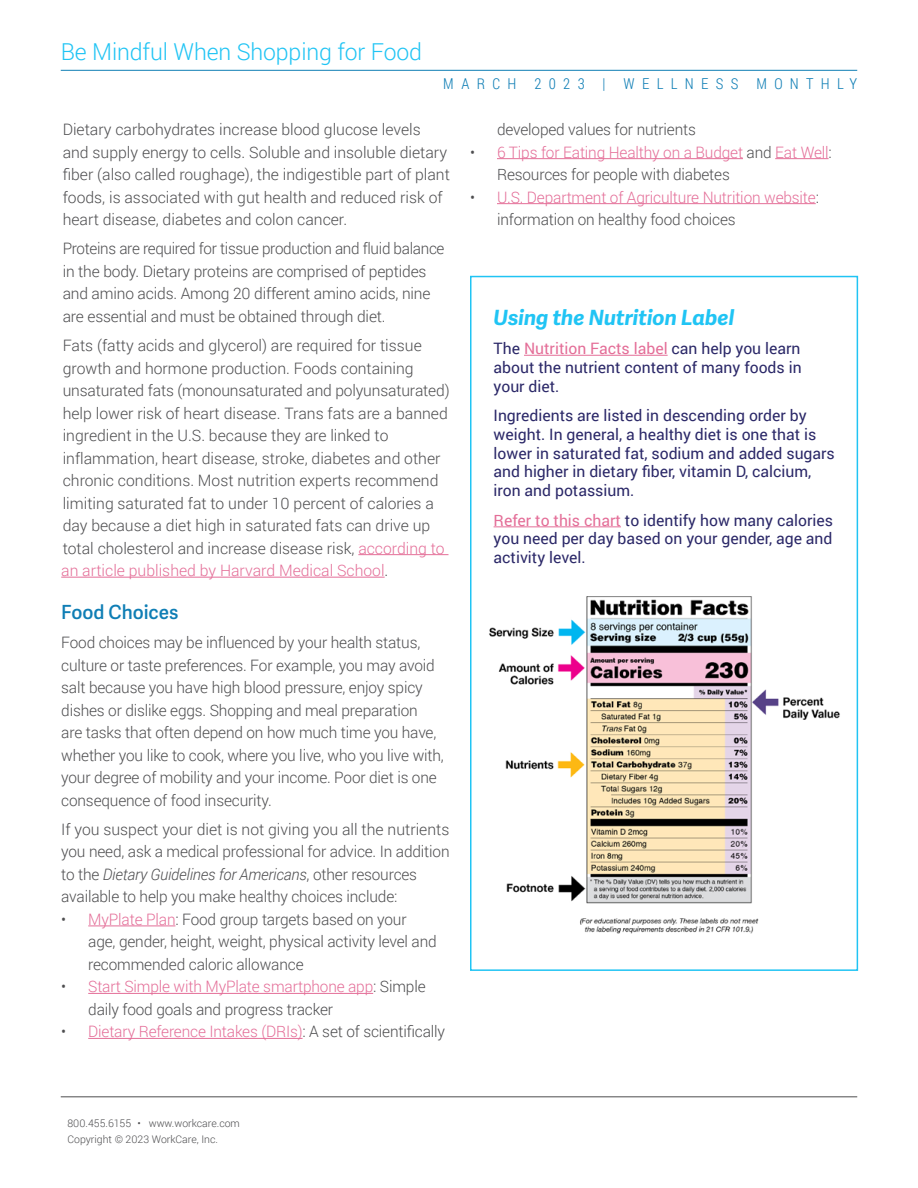
<style>
.page{position:relative;width:918px;height:1188px;background:#fff}
.page>*{position:absolute;margin:0;border:0;box-sizing:border-box;transform-origin:0 0}
.t1{font:300 23.25px "Roboto";letter-spacing:-.005em;color:#20c4f4}
.t2{font:italic 700 21px "Adelle Sans";letter-spacing:-.005em;color:#20c4f4}
.t3{font:600 19.5px "Adelle Sans";color:#0f7eb5}
.t4{font:300 15.75px/22.5px "Roboto";letter-spacing:-.01em;color:#4d4d4f}
.t5{font:15.75px/18.8px "Roboto";color:#2b2868;text-align:justify}
.t6{font:300 15.75px/22.5px "Roboto";letter-spacing:-.01em;color:#e46e98}
.t7{font:300 15px "Roboto Condensed";letter-spacing:.49em;color:#0f7eb5}
.t8{font:300 10.5px/15.6px "Roboto";color:#4d4d4f}
.s1{color:#e46e98}
.s2{font-style:italic}
.s3{color:#4d4d4f}
</style>
<div class="page">
<div style="left:470px;top:276px;width:388px;height:695px;border:2px solid #20c4f4"></div>
<hr style="left:524px;top:355px;width:144px;height:1px;background:#e46e98">
<hr style="left:494px;top:526px;width:127px;height:1px;background:#e46e98">
<img style="left:489px;top:596px;width:351px;height:338px">
<hr style="left:61px;top:1096px;width:796px;height:1px;background:#4d4d4f">
<hr style="left:358px;top:554px;width:91px;height:1px;background:#e46e98">
<hr style="left:61px;top:577px;width:324px;height:1px;background:#e46e98">
<hr style="left:88px;top:926px;width:87px;height:1px;background:#e46e98">
<hr style="left:88px;top:993px;width:285px;height:1px;background:#e46e98">
<hr style="left:88px;top:1038px;width:215px;height:1px;background:#e46e98">
<hr style="left:497px;top:158px;width:246px;height:1px;background:#e46e98">
<hr style="left:775px;top:158px;width:54px;height:1px;background:#e46e98">
<hr style="left:497px;top:203px;width:319px;height:1px;background:#e46e98">
<hr style="left:61px;top:70px;width:796px;height:1px;background:#0f7eb5">
<h1 class="t1" style="left:61px;top:36px;width:363px">Be Mindful When Shopping for Food</h1>
<p class="t7" style="left:443px;top:73px;width:415px">MARCH 2023 | WELLNESS MONTHLY</p>
<p class="t4" style="left:63px;top:118px;width:389px">Dietary carbohydrates increase blood glucose levels and supply energy to cells. Soluble and insoluble dietary fiber (also called roughage), the indigestible part of plant foods, is associated with gut health and reduced risk of heart disease, diabetes and colon cancer.</p>
<p class="t4" style="left:63px;top:237px;width:383px">Proteins are required for tissue production and fluid balance in the body. Dietary proteins are comprised of peptides and amino acids. Among 20 different amino acids, nine are essential and must be obtained through diet.</p>
<p class="t4" style="left:61px;top:334px;width:390px">Fats (fatty acids and glycerol) are required for tissue growth and hormone production. Foods containing unsaturated fats (monounsaturated and polyunsaturated) help lower risk of heart disease. Trans fats are a banned ingredient in the U.S. because they are linked to inflammation, heart disease, stroke, diabetes and other chronic conditions. Most nutrition experts recommend limiting saturated fat to under 10 percent of calories a day because a diet high in saturated fats can drive up total cholesterol and increase disease risk, <span class="s1">according to an article published by Harvard Medical School</span>.</p>
<p class="t3" style="left:61px;top:601px;width:119px">Food Choices</p>
<p class="t4" style="left:61px;top:631px;width:384px">Food choices may be influenced by your health status, culture or taste preferences. For example, you may avoid salt because you have high blood pressure, enjoy spicy dishes or dislike eggs. Shopping and meal preparation<br>are tasks that often depend on how much time you have, whether you like to cook, where you live, who you live with, your degree of mobility and your income. Poor diet is one consequence of food insecurity.</p>
<p class="t4" style="left:61px;top:817px;width:390px">If you suspect your diet is not giving you all the nutrients you need, ask a medical professional for advice. In addition to the <span class="s2">Dietary Guidelines for Americans</span>, other resources available to help you make healthy choices include:</p>
<p class="t4" style="left:88px;top:907px;width:350px;text-indent:-27px">• <span class="s1">MyPlate Plan</span>: Food group targets based on your age, gender, height, weight, physical activity level and recommended caloric allowance</p>
<p class="t4" style="left:88px;top:975px;width:339px;text-indent:-27px">• <span class="s1">Start Simple with MyPlate smartphone app</span>: Simple daily food goals and progress tracker</p>
<p class="t6" style="left:61px;top:1020px;width:385px"><span class="s3">•</span> Dietary Reference Intakes (DRIs)<span class="s3">: A set of scientifically</span></p>
<p class="t4" style="left:497px;top:118px;width:201px">developed values for nutrients</p>
<p class="t6" style="left:497px;top:140px;width:336px;text-indent:-27px"><span class="s3">•</span> 6 Tips for Eating Healthy on a Budget <span class="s3">and</span> Eat Well<span class="s3">:<br>Resources for people with diabetes</span></p>
<p class="t6" style="left:497px;top:185px;width:324px;text-indent:-27px"><span class="s3">•</span> U.S. Department of Agriculture Nutrition website<span class="s3">: information on healthy food choices</span></p>
<h2 class="t2" style="left:494px;top:305px;width:242px">Using the Nutrition Label</h2>
<p class="t5" style="left:494px;top:339px;width:310px">The <span class="s1">Nutrition Facts label</span> can help you learn about the nutrient content of many foods in your diet.</p>
<p class="t5" style="left:494px;top:406px;width:343px;text-align:left">Ingredients are listed in descending order by weight. In general, a healthy diet is one that is lower in saturated fat, sodium and added sugars and higher in dietary fiber, vitamin D, calcium, iron and potassium.</p>
<p class="t5" style="left:494px;top:510px;width:341px"><span class="s1">Refer to this chart</span> to identify how many calories you need per day based on your gender, age and activity level.</p>
<p class="t8" style="left:68px;top:1115px;width:174px">800.455.6155 • www.workcare.com<br>Copyright © 2023 WorkCare, Inc.</p>
</div>
